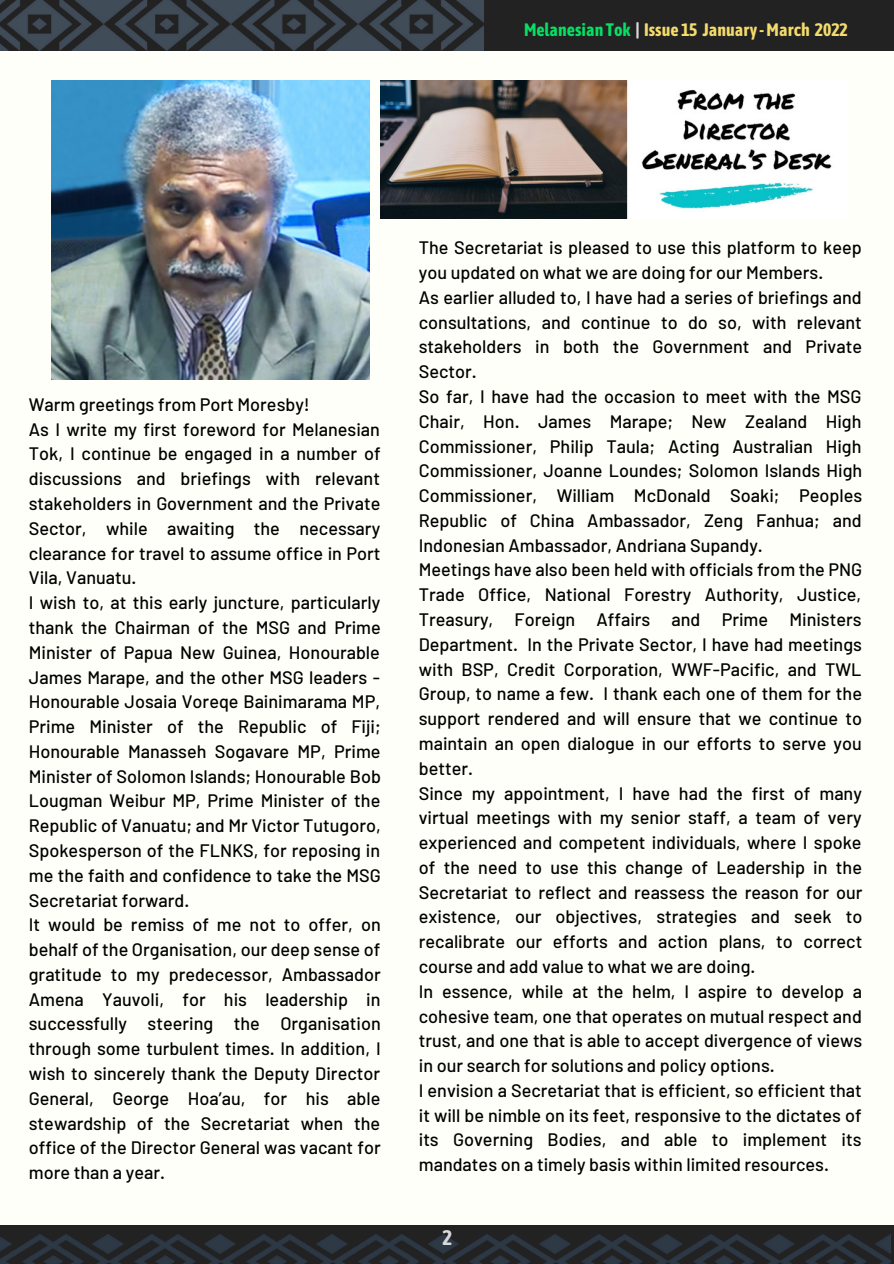
<style>
.page{position:relative;width:894px;height:1264px;background:#fff}
.page>*{position:absolute;margin:0;border:0;box-sizing:border-box;transform-origin:0 0}
.t1{font:700 21px "Asap Condensed";color:#d9d9d9}
.t2{font:500 18px/24.8px "Barlow";color:#000;text-align:justify}
.t3{font:700 18px "Asap Condensed";color:#f4db6c}
.s1{color:#07df64}
.s2{color:#d9d9d9}
</style>
<div class="page">
<div style="left:0;top:0;width:893px;height:1263px;background:#fffff9"></div>
<div style="left:0;top:0;width:893px;height:50px;background:#222"></div>
<img style="left:0;top:0;width:483px;height:51px">
<img style="left:0;top:1225px;width:890px;height:38px">
<img style="left:52px;top:81px;width:317px;height:298px">
<img style="left:381px;top:81px;width:451px;height:137px">
<p class="t3" style="left:524px;top:19px;width:325px"><span class="s1">Melanesian Tok</span> <span class="s2">|</span> Issue 15 January -March 2022</p>
<p class="t2" style="left:29px;top:391px;width:282px">Warm greetings from Port Moresby!</p>
<p class="t2" style="left:29px;top:416px;width:353px">As I write my first foreword for Melanesian Tok, I continue be engaged in a number of discussions and briefings with relevant stakeholders in Government and the Private Sector, while awaiting the necessary clearance for travel to assume office in Port Vila, Vanuatu.</p>
<p class="t2" style="left:29px;top:589px;width:353px">I wish to, at this early juncture, particularly thank the Chairman of the MSG and Prime Minister of Papua New Guinea, Honourable James Marape, and the other MSG leaders - Honourable Josaia Voreqe Bainimarama MP, Prime Minister of the Republic of Fiji; Honourable Manasseh Sogavare MP, Prime Minister of Solomon Islands; Honourable Bob Lougman Weibur MP, Prime Minister of the Republic of Vanuatu; and Mr Victor Tutugoro, Spokesperson of the FLNKS, for reposing in me the faith and confidence to take the MSG Secretariat forward.</p>
<p class="t2" style="left:29px;top:911px;width:353px">It would be remiss of me not to offer, on behalf of the Organisation, our deep sense of gratitude to my predecessor, Ambassador Amena Yauvoli, for his leadership in successfully steering the Organisation through some turbulent times. In addition, I wish to sincerely thank the Deputy Director General, George Hoa’au, for his able stewardship of the Secretariat when the office of the Director General was vacant for more than a year.</p>
<p class="t2" style="left:418px;top:235px;width:444px">The Secretariat is pleased to use this platform to keep you updated on what we are doing for our Members.</p>
<p class="t2" style="left:418px;top:284px;width:444px">As earlier alluded to, I have had a series of briefings and consultations, and continue to do so, with relevant stakeholders in both the Government and Private Sector.</p>
<p class="t2" style="left:418px;top:383px;width:445px">So far, I have had the occasion to meet with the MSG Chair, Hon. James Marape; New Zealand High Commissioner, Philip Taula; Acting Australian High Commissioner, Joanne Loundes; Solomon Islands High Commissioner, William McDonald Soaki; Peoples Republic of China Ambassador, Zeng Fanhua; and Indonesian Ambassador, Andriana Supandy.</p>
<p class="t2" style="left:418px;top:557px;width:445px">Meetings have also been held with officials from the PNG Trade Office, National Forestry Authority, Justice, Treasury, Foreign Affairs and Prime Ministers Department. In the Private Sector, I have had meetings with BSP, Credit Corporation, WWF-Pacific, and TWL Group, to name a few. I thank each one of them for the support rendered and will ensure that we continue to maintain an open dialogue in our efforts to serve you better.</p>
<p class="t2" style="left:418px;top:780px;width:445px">Since my appointment, I have had the first of many virtual meetings with my senior staff, a team of very experienced and competent individuals, where I spoke of the need to use this change of Leadership in the Secretariat to reflect and reassess the reason for our existence, our objectives, strategies and seek to recalibrate our efforts and action plans, to correct course and add value to what we are doing.</p>
<p class="t2" style="left:418px;top:978px;width:445px">In essence, while at the helm, I aspire to develop a cohesive team, one that operates on mutual respect and trust, and one that is able to accept divergence of views in our search for solutions and policy options.</p>
<p class="t2" style="left:418px;top:1077px;width:444px">I envision a Secretariat that is efficient, so efficient that it will be nimble on its feet, responsive to the dictates of its Governing Bodies, and able to implement its mandates on a timely basis within limited resources.</p>
<p class="t1" style="left:442px;top:1224px;width:11px">2</p>
</div>
